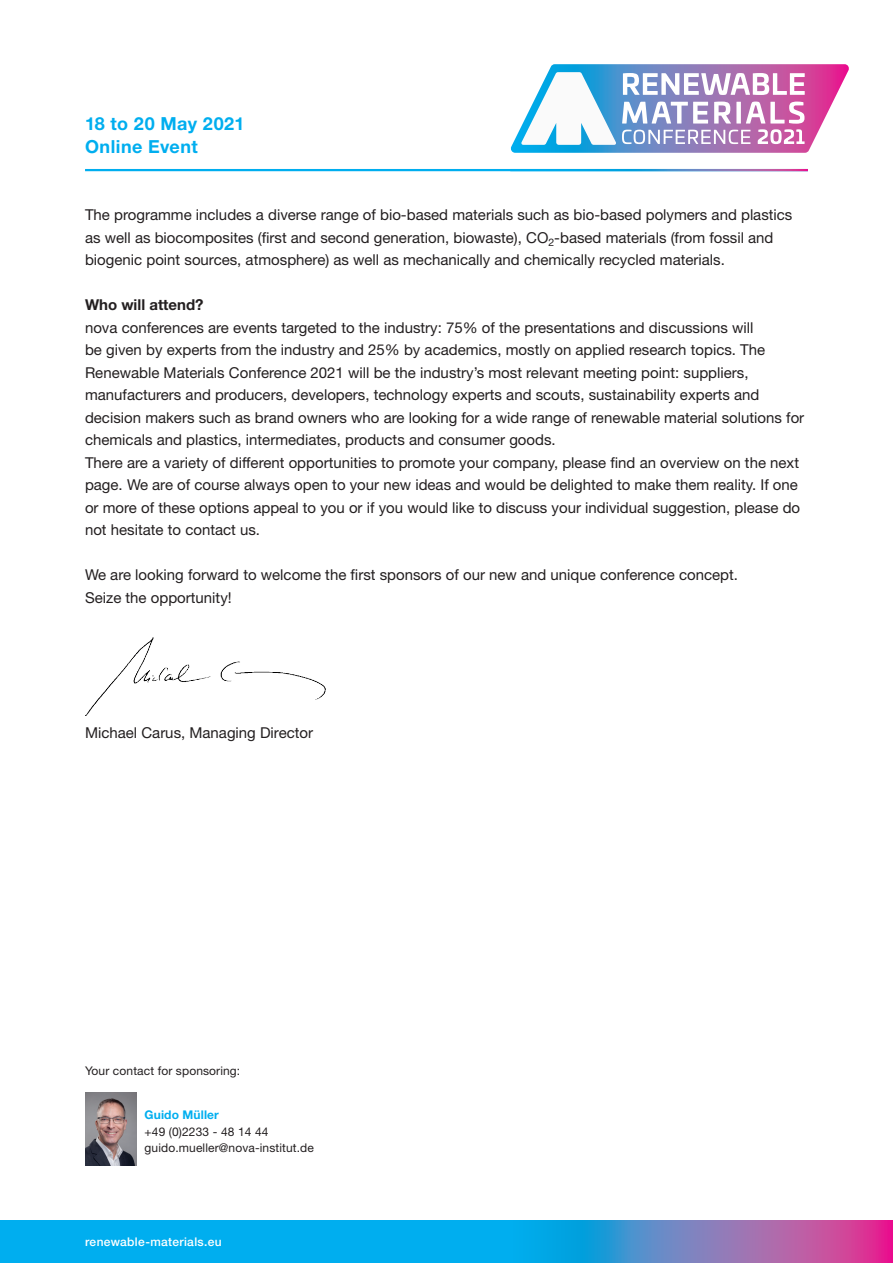
<style>
.page{position:relative;width:893px;height:1263px;background:#fff}
.page>*{position:absolute;margin:0;border:0;box-sizing:border-box;transform-origin:0 0}
.t1{font:700 18px/22.5px "Helvetica Neue LT Pro";letter-spacing:.025em;color:#00aeef}
.t2{font:15px/22.5px "Helvetica Neue LT Pro";color:#231f20}
.t3{font:700 15px "Helvetica Neue LT Pro";color:#231f20}
.t4{font:12px/16.5px "Helvetica Neue LT Pro";letter-spacing:.01em;color:#231f20}
.t5{font:500 12px "Helvetica Neue LT Pro";letter-spacing:.03em;color:#fff}
.t6{font:700 12px "Helvetica Neue LT Pro";letter-spacing:.01em;color:#00aeef}
</style>
<div class="page">
<div style="left:0;top:1220px;width:893px;height:43px;background:#00aeef"></div>
<svg style="left:549px;top:1220px;width:344px;height:43px;background:#8173b8"></svg>
<hr style="left:85px;top:169px;width:723px;height:2px;background:#00aeef">
<hr style="left:510px;top:169px;width:298px;height:2px;background:#fff">
<svg style="left:510px;top:64px;width:339px;height:89px"></svg>
<img style="left:85px;top:638px;width:240px;height:78px">
<img style="left:85px;top:1092px;width:51px;height:73px">
<p class="t1" style="left:85px;top:112px;width:161px">18 to 20 May 2021<br>Online Event</p>
<p class="t2" style="left:85px;top:203px;width:709px">The programme includes a diverse range of bio-based materials such as bio-based polymers and plastics as well as biocomposites (first and second generation, biowaste), CO<sub>2</sub>-based materials (from fossil and biogenic point sources, atmosphere) as well as mechanically and chemically recycled materials.</p>
<p class="t3" style="left:85px;top:295px;width:120px">Who will attend?</p>
<p class="t2" style="left:85px;top:316px;width:721px">nova conferences are events targeted to the industry: 75% of the presentations and discussions will<br>be given by experts from the industry and 25% by academics, mostly on applied research topics. The Renewable Materials Conference 2021 will be the industry’s most relevant meeting point: suppliers, manufacturers and producers, developers, technology experts and scouts, sustainability experts and decision makers such as brand owners who are looking for a wide range of renewable material solutions for chemicals and plastics, intermediates, products and consumer goods.<br>There are a variety of different opportunities to promote your company, please find an overview on the next page. We are of course always open to your new ideas and would be delighted to make them reality. If one or more of these options appeal to you or if you would like to discuss your individual suggestion, please do not hesitate to contact us.</p>
<p class="t2" style="left:85px;top:563px;width:654px">We are looking forward to welcome the first sponsors of our new and unique conference concept.<br>Seize the opportunity!</p>
<p class="t2" style="left:85px;top:721px;width:230px">Michael Carus, Managing Director</p>
<p class="t4" style="left:85px;top:1062px;width:157px">Your contact for sponsoring:</p>
<p class="t6" style="left:145px;top:1107px;width:76px">Guido Müller</p>
<p class="t4" style="left:145px;top:1123px;width:171px">+49 (0)2233 - 48 14 44 guido.mueller@nova-institut.de</p>
<p class="t5" style="left:85px;top:1234px;width:138px">renewable-materials.eu</p>
</div>
